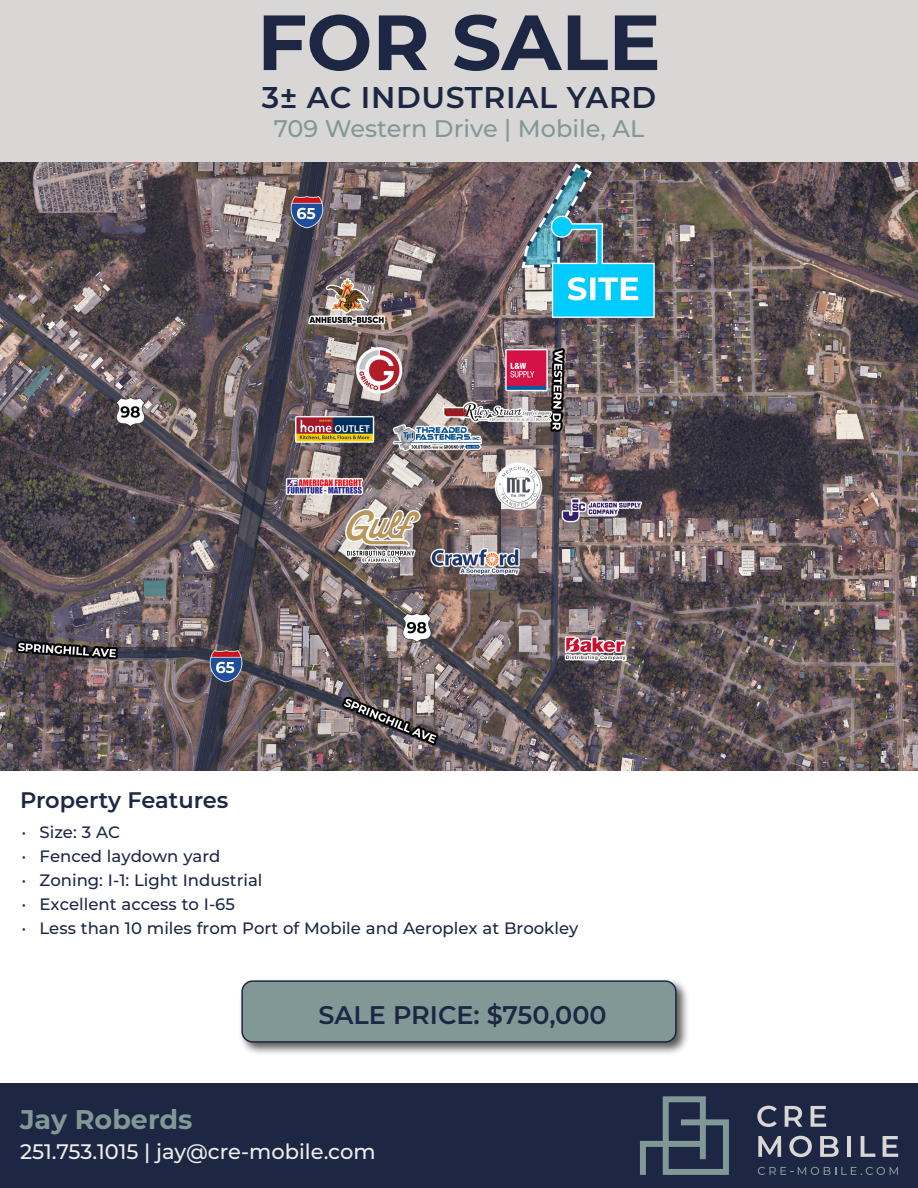
<style>
.page{position:relative;width:918px;height:1188px;background:#fff}
.page>*{position:absolute;margin:0;border:0;box-sizing:border-box;transform-origin:0 0}
.t1{font:700 78px "Montserrat";color:#1d2743}
.t2{font:600 30px "Montserrat";letter-spacing:.02em;color:#1d2743}
.t3{font:700 27px "Montserrat";color:#829896}
.t4{font:600 25.5px "Montserrat";color:#1d2743}
.t5{font:500 24px "Montserrat";color:#829896}
.t6{font:600 22.5px "Montserrat";color:#1d2743}
.t7{font:500 21px "Montserrat";color:#edefec}
.t8{font:500 16.5px "Montserrat";color:#1d2743}
.s1{font-weight:400}
</style>
<div class="page">
<div style="left:238px;top:977px;width:451px;height:79px;background:#231f20;opacity:.75"></div>
<div style="left:242px;top:981px;width:434px;height:61px;background:#829896;border-radius:10px"></div>
<div style="left:241px;top:980px;width:436px;height:63px;border:2px solid #1d2743;border-radius:10px"></div>
<div style="left:0;top:0;width:918px;height:162px;background:#d9d7d5"></div>
<div style="left:0;top:1083px;width:918px;height:105px;background:#1d2743"></div>
<svg style="left:758px;top:1167px;width:140px;height:8px"></svg>
<svg style="left:640px;top:1096px;width:89px;height:79px"></svg>
<svg style="left:757px;top:1106px;width:20px;height:21px"></svg>
<svg style="left:785px;top:1106px;width:17px;height:21px"></svg>
<svg style="left:811px;top:1106px;width:15px;height:21px"></svg>
<svg style="left:758px;top:1136px;width:23px;height:21px"></svg>
<svg style="left:789px;top:1136px;width:23px;height:21px"></svg>
<svg style="left:820px;top:1136px;width:19px;height:21px"></svg>
<hr style="left:847px;top:1136px;width:4px;height:21px;background:#d9d7d5">
<svg style="left:861px;top:1136px;width:14px;height:21px"></svg>
<svg style="left:883px;top:1136px;width:15px;height:21px"></svg>
<img style="left:0;top:162px;width:918px;height:608px">
<p class="t1" style="left:257px;top:-14px;width:405px">FOR SALE</p>
<p class="t2" style="left:262px;top:76px;width:396px">3± AC INDUSTRIAL YARD</p>
<p class="t5" style="left:274px;top:111px;width:372px">709 Western Drive | Mobile, AL</p>
<p class="t6" style="left:20px;top:784px;width:210px">Property Features</p>
<p class="t8" style="left:22px;top:821px;width:100px"><span class="s1">•</span> Size: 3 AC</p>
<p class="t8" style="left:22px;top:845px;width:200px"><span class="s1">•</span> Fenced laydown yard</p>
<p class="t8" style="left:22px;top:869px;width:243px"><span class="s1">•</span> Zoning: I-1: Light Industrial</p>
<p class="t8" style="left:22px;top:893px;width:215px"><span class="s1">•</span> Excellent access to I-65</p>
<p class="t8" style="left:22px;top:917px;width:558px"><span class="s1">•</span> Less than 10 miles from Port of Mobile and Aeroplex at Brookley</p>
<p class="t4" style="left:318px;top:997px;width:290px">SALE PRICE: $750,000</p>
<p class="t3" style="left:20px;top:1100px;width:174px">Jay Roberds</p>
<p class="t7" style="left:20px;top:1136px;width:357px">251.753.1015 | jay@cre-mobile.com</p>
</div>
